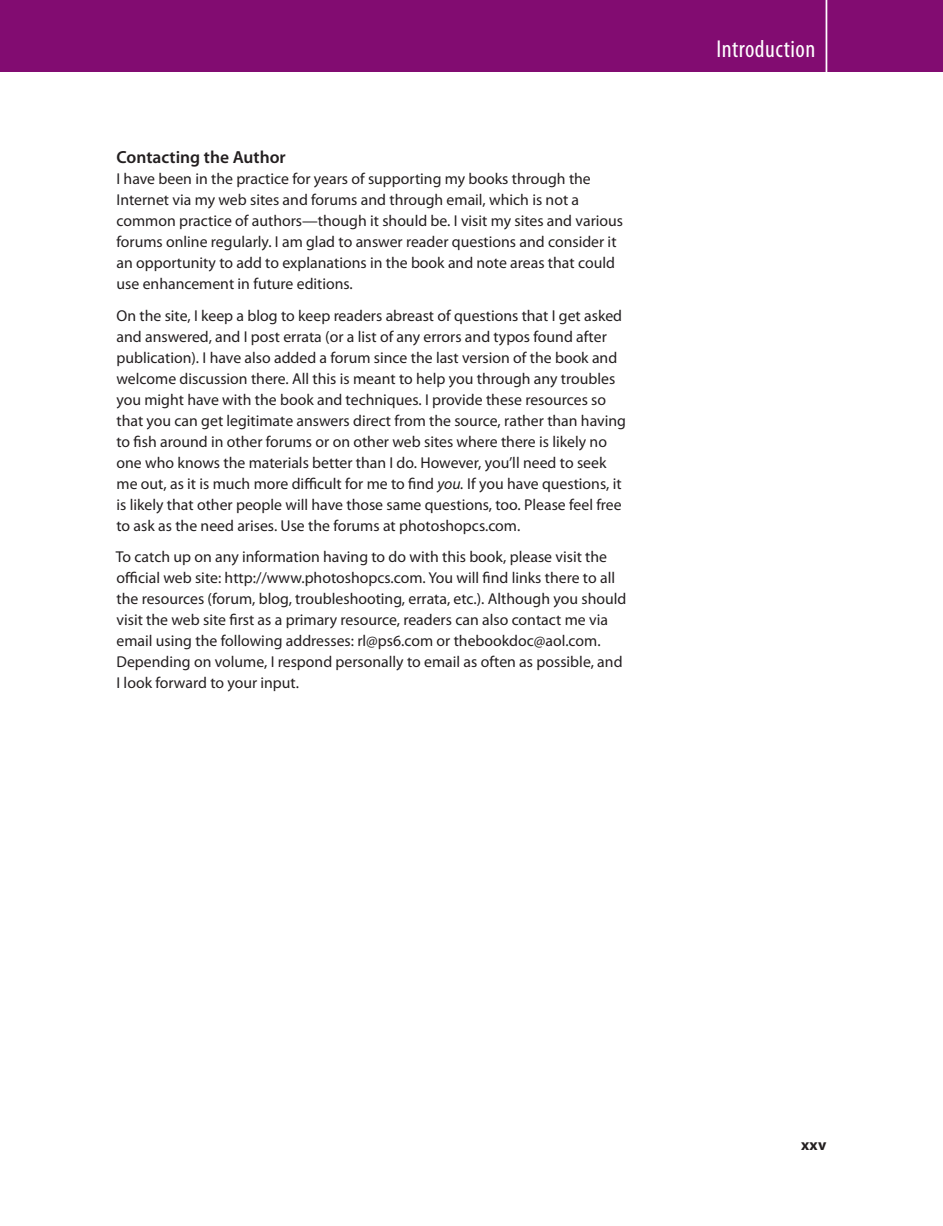
<style>
.page{position:relative;width:943px;height:1226px;background:#fff}
.page>*{position:absolute;margin:0;border:0;box-sizing:border-box;transform-origin:0 0}
.t1{font:condensed 24.5px "Myriad Pro";letter-spacing:.02em;color:#fff}
.t2{font:600 17.5px "Myriad Pro";color:#231f20}
.t3{font:15.75px/21px "Myriad Pro";color:#231f20}
.t4{font:700 15.75px "Myriad Pro";color:#231f20}
.s1{font-style:italic}
</style>
<div class="page">
<hr style="left:0;top:0;width:2px;height:72px;background:#820c71">
<div style="left:2px;top:0;width:940px;height:72px;background:#820c71"></div>
<hr style="left:825px;top:0;width:2px;height:81px;background:#fff">
<p class="t2" style="left:116px;top:150px;width:171px">Contacting the Author</p>
<p class="t3" style="left:116px;top:170px;width:508px">I have been in the practice for years of supporting my books through the Internet via my web sites and forums and through email, which is not a common practice of authors — though it should be. I visit my sites and various forums online regularly. I am glad to answer reader questions and consider it an opportunity to add to explanations in the book and note areas that could use enhancement in future editions.</p>
<p class="t3" style="left:116px;top:306px;width:511px">On the site, I keep a blog to keep readers abreast of questions that I get asked and answered, and I post errata (or a list of any errors and typos found after publication). I have also added a forum since the last version of the book and welcome discussion there. All this is meant to help you through any troubles you might have with the book and techniques. I provide these resources so that you can get legitimate answers direct from the source, rather than having to fish around in other forums or on other web sites where there is likely no one who knows the materials better than I do. However, you’ll need to seek me out, as it is much more difficult for me to find <span class="s1">you.</span> If you have questions, it is likely that other people will have those same questions, too. Please feel free to ask as the need arises. Use the forums at photoshopcs.com .</p>
<p class="t3" style="left:116px;top:547px;width:512px">To catch up on any information having to do with this book, please visit the official web site: http://www.photoshopcs.com . You will find links there to all the resources (forum, blog, troubleshooting, errata, etc.). Although you should visit the web site first as a primary resource, readers can also contact me via email using the following addresses: rl@ps6.com or thebookdoc@aol.com .<br>Depending on volume, I respond personally to email as often as possible, and I look forward to your input.</p>
<p class="t1" style="left:716px;top:40px;width:100px">Introduction</p>
<p class="t4" style="left:801px;top:1137px;width:27px">xxv</p>
</div>
